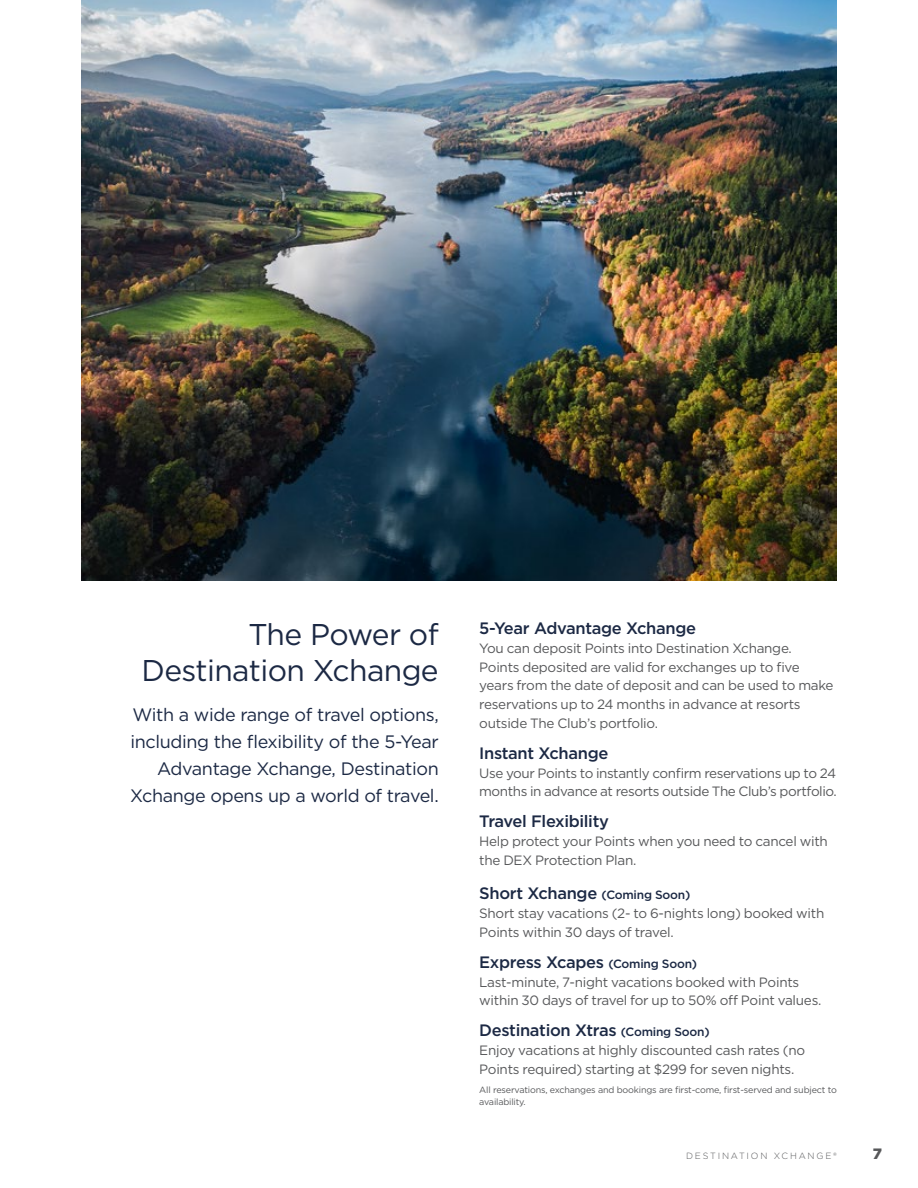
<style>
.page{position:relative;width:918px;height:1188px;background:#fff}
.page>*{position:absolute;margin:0;border:0;box-sizing:border-box;transform-origin:0 0}
.t1{font:30px/36px "Gotham";letter-spacing:-.02em;color:#1c2944;text-align:right}
.t2{font:18px/27px "Gotham";letter-spacing:-.02em;color:#1c2944;text-align:right}
.t3{font:500 16.5px "Gotham";letter-spacing:-.02em;color:#1c2944}
.t4{font:900 15px "Gotham";color:#57585a}
.t5{font:13.5px/18.8px "Gotham";letter-spacing:-.02em;color:#57585a}
.t6{font:9px/12px "Gotham";letter-spacing:-.02em;color:#57585a}
.t7{font:300 9px "Gotham";letter-spacing:.2em;color:#57585a}
.s1{font-size:12px}
</style>
<div class="page">
<img style="left:81px;top:0;width:756px;height:580px">
<h1 class="t1" style="left:142px;top:616px;width:299px">The Power of<br>Destination Xchange</h1>
<h2 class="t2" style="left:130px;top:701px;width:310px">With a wide range of travel options, including the flexibility of the 5-Year Advantage Xchange, Destination Xchange opens up a world of travel.</h2>
<p class="t3" style="left:479px;top:618px;width:218px">5-Year Advantage Xchange</p>
<p class="t5" style="left:479px;top:639px;width:356px">You can deposit Points into Destination Xchange.<br>Points deposited are valid for exchanges up to five years from the date of deposit and can be used to make reservations up to 24 months in advance at resorts outside The Club’s portfolio.</p>
<p class="t3" style="left:479px;top:742px;width:131px">Instant Xchange</p>
<p class="t5" style="left:479px;top:763px;width:359px">Use your Points to instantly confirm reservations up to 24 months in advance at resorts outside The Club’s portfolio.</p>
<p class="t3" style="left:479px;top:811px;width:131px">Travel Flexibility</p>
<p class="t5" style="left:479px;top:832px;width:350px">Help protect your Points when you need to cancel with the DEX Protection Plan.</p>
<p class="t3" style="left:479px;top:883px;width:213px">Short Xchange <span class="s1">(Coming Soon)</span></p>
<p class="t5" style="left:479px;top:904px;width:347px">Short stay vacations (2- to 6-nights long) booked with<br>Points within 30 days of travel.</p>
<p class="t3" style="left:479px;top:951px;width:219px">Express Xcapes <span class="s1">(Coming Soon)</span></p>
<p class="t5" style="left:479px;top:972px;width:344px">Last-minute, 7-night vacations booked with Points within 30 days of travel for up to 50% off Point values.</p>
<p class="t3" style="left:479px;top:1020px;width:232px">Destination Xtras <span class="s1">(Coming Soon)</span></p>
<p class="t5" style="left:479px;top:1041px;width:327px">Enjoy vacations at highly discounted cash rates (no<br>Points required) starting at $299 for seven nights.</p>
<p class="t6" style="left:479px;top:1083px;width:359px">All reservations, exchanges and bookings are first-come, first-served and subject to availability.</p>
<p class="t7" style="left:686px;top:1150px;width:152px">DESTINATION XCHANGE®</p>
<p class="t4" style="left:873px;top:1144px;width:11px">7</p>
</div>
